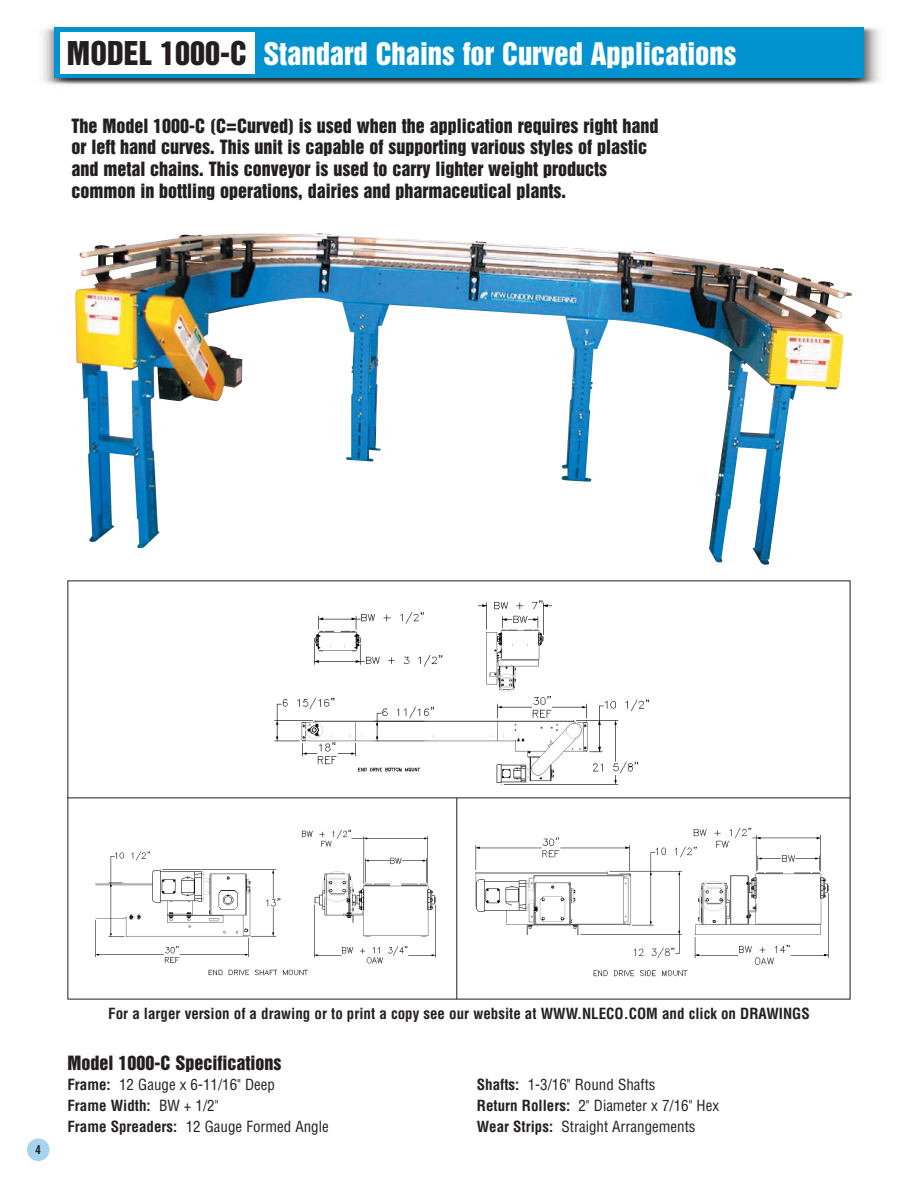
<style>
.page{position:relative;width:918px;height:1188px;background:#fff}
.page>*{position:absolute;margin:0;border:0;box-sizing:border-box;transform-origin:0 0}
.t1{font:28.5px "Helvetica Inserat";color:#fff}
.t2{font:18px/21.6px "Helvetica Inserat";color:#231f20}
.t3{font:condensed 15px/21px "Helvetica";color:#231f20}
.t4{font:700 condensed 15px "Helvetica";color:#231f20}
.t5{font:700 condensed 12px "Helvetica";color:#231f20;scale:.9 1}
.s1{font-size:30px;color:#231f20}
.s2{font-weight:700}
</style>
<div class="page">
<img style="left:75px;top:233px;width:772px;height:307px">
<img style="left:42px;top:26px;width:838px;height:59px">
<div style="left:54px;top:28px;width:810px;height:50px;background:#0093d0"></div>
<div style="left:60px;top:32px;width:195px;height:42px;background:#fff"></div>
<img style="left:258px;top:600px;width:399px;height:247px">
<img style="left:95px;top:808px;width:345px;height:168px">
<img style="left:465px;top:808px;width:364px;height:169px">
<hr style="left:67px;top:798px;width:783px;height:1px;background:#231f20">
<hr style="left:457px;top:798px;width:1px;height:201px;background:#231f20">
<div style="left:27px;top:1139px;width:23px;height:22px;background:#a6d4ee;border-radius:50%"></div>
<p class="t1" style="left:67px;top:42px;width:671px"><span class="s1">MODEL 1000-C</span> Standard Chains for Curved Applications</p>
<p class="t2" style="left:71px;top:116px;width:589px">The Model 1000-C (C=Curved) is used when the application requires right hand or left hand curves. This unit is capable of supporting various styles of plastic and metal chains. This conveyor is used to carry lighter weight products common in bottling operations, dairies and pharmaceutical plants.</p>
<p class="t5" style="left:36px;top:1145px;width:8px">4</p>
<p class="t4" style="left:108px;top:1008px;width:703px">For a larger version of a drawing or to print a copy see our website at WWW.NLECO.COM and click on DRAWINGS</p>
<p class="t2" style="left:67px;top:1053px;width:215px">Model 1000-C Specifications</p>
<p class="t3" style="left:67px;top:1075px;width:263px"><span class="s2">Frame:</span> 12 Gauge x 6-11/16" Deep<br><span class="s2">Frame Width:</span> BW + 1/2"<br><span class="s2">Frame Spreaders:</span> 12 Gauge Formed Angle</p>
<p class="t3" style="left:477px;top:1075px;width:244px"><span class="s2">Shafts:</span> 1-3/16" Round Shafts<br><span class="s2">Return Rollers:</span> 2" Diameter x 7/16" Hex<br><span class="s2">Wear Strips:</span> Straight Arrangements</p>
</div>
